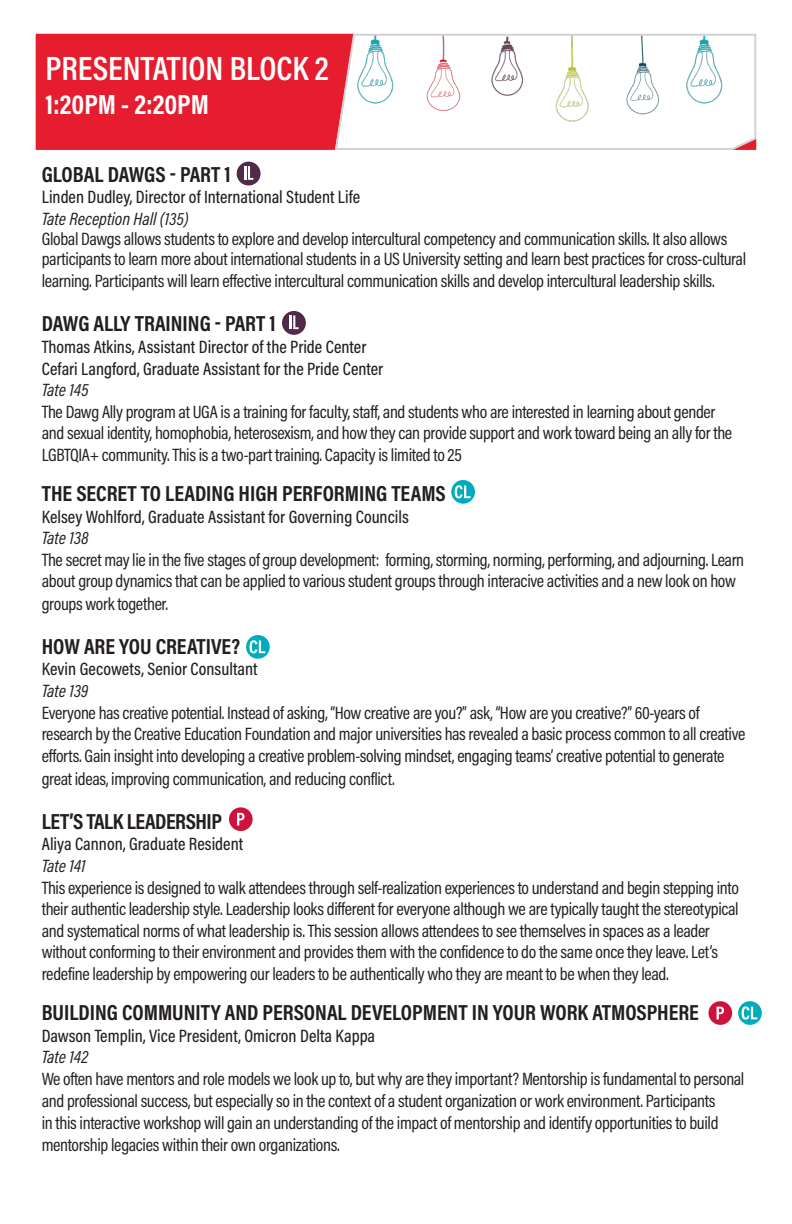
<style>
.page{position:relative;width:792px;height:1224px;background:#fff}
.page>*{position:absolute;margin:0;border:0;box-sizing:border-box;transform-origin:0 0}
.t1{font:600 34px "Acumin Pro Cond";letter-spacing:-.005em;color:#fff}
.t2{font:700 28px "Acumin Pro Cond";color:#fff}
.t3{font:700 22px "Acumin Pro Cond";color:#231f20}
.t4{font:700 22px "Acumin Pro Cond";letter-spacing:-.02em;color:#231f20}
.t5{font:18px/21.6px "Acumin Pro Cond";letter-spacing:-.02em;color:#231f20}
.t6{font:500 18px "Acumin Pro Cond";color:#231f20}
.t7{font:italic 18px "Acumin Pro Cond";color:#231f20}
</style>
<div class="page">
<svg style="left:246px;top:635px;width:24px;height:24px"></svg>
<svg style="left:250px;top:640px;width:15px;height:13px"></svg>
<div style="left:282px;top:311px;width:24px;height:24px;background:#512a4a;border-radius:50%"></div>
<svg style="left:289px;top:316px;width:10px;height:13px"></svg>
<svg style="left:738px;top:1001px;width:24px;height:24px"></svg>
<svg style="left:742px;top:1006px;width:16px;height:14px"></svg>
<div style="left:708px;top:1001px;width:24px;height:24px;background:#cd123d;border-radius:50%"></div>
<svg style="left:717px;top:1007px;width:7px;height:12px"></svg>
<svg style="left:451px;top:480px;width:24px;height:24px"></svg>
<svg style="left:455px;top:485px;width:16px;height:13px"></svg>
<div style="left:229px;top:807px;width:24px;height:24px;background:#cd123d;border-radius:50%"></div>
<svg style="left:237px;top:813px;width:8px;height:13px"></svg>
<div style="left:237px;top:162px;width:24px;height:24px;background:#512a4a;border-radius:50%"></div>
<svg style="left:244px;top:166px;width:9px;height:14px"></svg>
<div style="left:36px;top:34px;width:298px;height:116px;background:#e51d2e"></div>
<svg style="left:334px;top:33px;width:423px;height:117px"></svg>
<img style="left:326px;top:33px;width:99px;height:95px">
<p class="t1" style="left:46px;top:46px;width:285px">PRESENTATION BLOCK 2</p>
<p class="t2" style="left:46px;top:85px;width:165px">1:20PM - 2:20PM</p>
<p class="t3" style="left:42px;top:160px;width:191px">GLOBAL DAWGS - PART 1</p>
<p class="t6" style="left:42px;top:185px;width:320px">Linden Dudley, Director of International Student Life</p>
<p class="t7" style="left:42px;top:207px;width:148px">Tate Reception Hall (135)</p>
<p class="t5" style="left:42px;top:228px;width:706px;line-height:20px">Global Dawgs allows students to explore and develop intercultural competency and communication skills. It also allows participants to learn more about international students in a US University setting and learn best practices for cross-cultural</p>
<p class="t5" style="left:42px;top:270px;width:675px">learning. Participants will learn effective intercultural communication skills and develop intercultural leadership skills.</p>
<p class="t3" style="left:42px;top:309px;width:236px">DAWG ALLY TRAINING - PART 1</p>
<p class="t6" style="left:42px;top:335px;width:326px">Thomas Atkins, Assistant Director of the Pride Center</p>
<p class="t6" style="left:42px;top:357px;width:343px">Cefari Langford, Graduate Assistant for the Pride Center</p>
<p class="t7" style="left:42px;top:378px;width:49px">Tate 145</p>
<p class="t5" style="left:42px;top:400px;width:692px">The Dawg Ally program at UGA is a training for faculty, staff, and students who are interested in learning about gender and sexual identity, homophobia, heterosexism, and how they can provide support and work toward being an ally for the<br>LGBTQIA+ community. This is a two-part training. Capacity is limited to 25</p>
<p class="t3" style="left:42px;top:479px;width:405px">THE SECRET TO LEADING HIGH PERFORMING TEAMS</p>
<p class="t6" style="left:42px;top:505px;width:369px">Kelsey Wohlford, Graduate Assistant for Governing Councils</p>
<p class="t7" style="left:42px;top:526px;width:48px">Tate 138</p>
<p class="t5" style="left:42px;top:548px;width:704px">The secret may lie in the five stages of group development: forming, storming, norming, performing, and adjourning. Learn about group dynamics that can be applied to various student groups through interacive activities and a new look on how groups work together.</p>
<p class="t3" style="left:42px;top:632px;width:200px">HOW ARE YOU CREATIVE?</p>
<p class="t6" style="left:42px;top:657px;width:217px">Kevin Gecowets, Senior Consultant</p>
<p class="t7" style="left:42px;top:679px;width:48px">Tate 139</p>
<p class="t5" style="left:42px;top:701px;width:705px;line-height:22.2px">Everyone has creative potential. Instead of asking, “How creative are you?” ask, “How are you creative?” 60-years of research by the Creative Education Foundation and major universities has revealed a basic process common to all creative efforts. Gain insight into developing a creative problem-solving mindset, engaging teams’ creative potential to generate great ideas, improving communication, and reducing conflict.</p>
<p class="t4" style="left:42px;top:807px;width:182px">LET’S TALK LEADERSHIP</p>
<p class="t6" style="left:42px;top:833px;width:203px">Aliya Cannon, Graduate Resident</p>
<p class="t7" style="left:42px;top:854px;width:45px">Tate 141</p>
<p class="t5" style="left:42px;top:876px;width:699px">This experience is designed to walk attendees through self-realization experiences to understand and begin stepping into their authentic leadership style. Leadership looks different for everyone although we are typically taught the stereotypical and systematical norms of what leadership is. This session allows attendees to see themselves in spaces as a leader without conforming to their environment and provides them with the confidence to do the same once they leave. Let’s redefine leadership by empowering our leaders to be authentically who they are meant to be when they lead.</p>
<p class="t3" style="left:42px;top:998px;width:659px">BUILDING COMMUNITY AND PERSONAL DEVELOPMENT IN YOUR WORK ATMOSPHERE</p>
<p class="t6" style="left:42px;top:1024px;width:335px">Dawson Templin, Vice President, Omicron Delta Kappa</p>
<p class="t7" style="left:42px;top:1045px;width:48px">Tate 142</p>
<p class="t5" style="left:42px;top:1068px;width:704px">We often have mentors and role models we look up to, but why are they important? Mentorship is fundamental to personal and professional success, but especially so in the context of a student organization or work environment. Participants<br>in this interactive workshop will gain an understanding of the impact of mentorship and identify opportunities to build mentorship legacies within their own organizations.</p>
</div>
